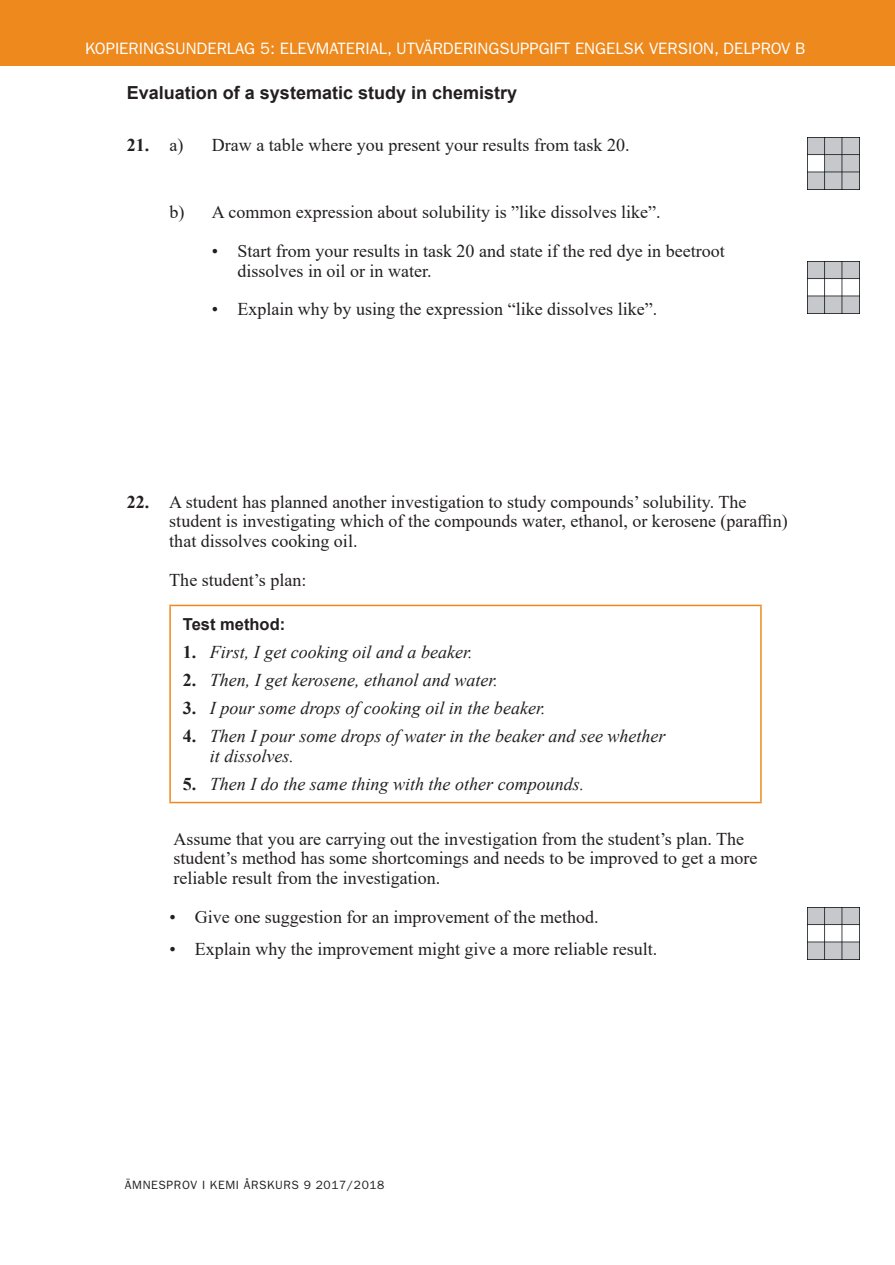
<style>
.page{position:relative;width:895px;height:1265px;background:#fff}
.page>*{position:absolute;margin:0;border:0;box-sizing:border-box;transform-origin:0 0}
.t1{font:18px/19.5px "Times New Roman";color:#231f20}
.t2{font:italic 18px/19.5px "Times New Roman";color:#231f20}
.t3{font:700 18px "Arial";color:#231f20}
.t4{font:700 18px "Times New Roman";color:#231f20}
.t5{font:16.5px "ITC Franklin Gothic Std";color:#fff}
.t6{font:700 16.5px "Arial";color:#231f20}
.t7{font:12px "ITC Franklin Gothic Std";letter-spacing:.05em;color:#231f20}
.s1{font-weight:400}
.s2{font-weight:700}
.s3{font-weight:700;font-style:normal}
</style>
<div class="page">
<div style="left:0;top:0;width:894px;height:66px;background:#ed891d"></div>
<img style="left:807px;top:138px;width:52px;height:52px">
<img style="left:807px;top:261px;width:52px;height:52px">
<img style="left:807px;top:907px;width:52px;height:52px">
<hr style="left:169px;top:604px;width:592px;height:2px;background:#ed891d">
<hr style="left:169px;top:606px;width:2px;height:196px;background:#ed891d">
<hr style="left:759px;top:606px;width:2px;height:196px;background:#ed891d">
<hr style="left:169px;top:802px;width:592px;height:1px;background:#ed891d">
<p class="t5" style="left:85px;top:39px;width:721px">KOPIERINGSUNDERLAG 5: ELEVMATERIAL, UTVÄRDERINGSUPPGIFT ENGELSK VERSION, DELPROV B</p>
<p class="t3" style="left:127px;top:80px;width:392px">Evaluation of a systematic study in chemistry</p>
<p class="t4" style="left:127px;top:132px;width:58px">21. <span class="s1">a)</span></p>
<p class="t1" style="left:212px;top:135px;width:419px">Draw a table where you present your results from task 20.</p>
<p class="t1" style="left:169px;top:202px;width:492px">b) A common expression about solubility is ”like dissolves like”.</p>
<p class="t1" style="left:237px;top:241px;width:488px;text-indent:-26px">• Start from your results in task 20 and state if the red dye in beetroot dissolves in oil or in water.</p>
<p class="t1" style="left:212px;top:299px;width:446px">• Explain why by using the expression “like dissolves like”.</p>
<p class="t1" style="left:169px;top:491px;width:619px;text-indent:-43px"><span class="s2">22.</span> A student has planned another investigation to study compounds’ solubility. The student is investigating which of the compounds water, ethanol, or kerosene (paraffin) that dissolves cooking oil.</p>
<p class="t1" style="left:169px;top:569px;width:138px">The student’s plan:</p>
<p class="t6" style="left:183px;top:613px;width:104px">Test method:</p>
<p class="t2" style="left:183px;top:642px;width:291px"><span class="s3">1.</span> First, I get cooking oil and a beaker.</p>
<p class="t2" style="left:183px;top:670px;width:316px"><span class="s3">2.</span> Then, I get kerosene, ethanol and water.</p>
<p class="t2" style="left:183px;top:698px;width:364px"><span class="s3">3.</span> I pour some drops of cooking oil in the beaker.</p>
<p class="t2" style="left:210px;top:726px;width:457px;text-indent:-27px"><span class="s3">4.</span> Then I pour some drops of water in the beaker and see whether it dissolves.</p>
<p class="t2" style="left:183px;top:773px;width:402px"><span class="s3">5.</span> Then I do the same thing with the other compounds.</p>
<p class="t1" style="left:173px;top:828px;width:585px">Assume that you are carrying out the investigation from the student’s plan. The student’s method has some shortcomings and needs to be improved to get a more reliable result from the investigation.</p>
<p class="t1" style="left:169px;top:906px;width:430px">• Give one suggestion for an improvement of the method.</p>
<p class="t1" style="left:169px;top:938px;width:489px">• Explain why the improvement might give a more reliable result.</p>
<p class="t7" style="left:125px;top:1177px;width:261px">ÄMNESPROV I KEMI ÅRSKURS 9 2017/2018</p>
</div>
